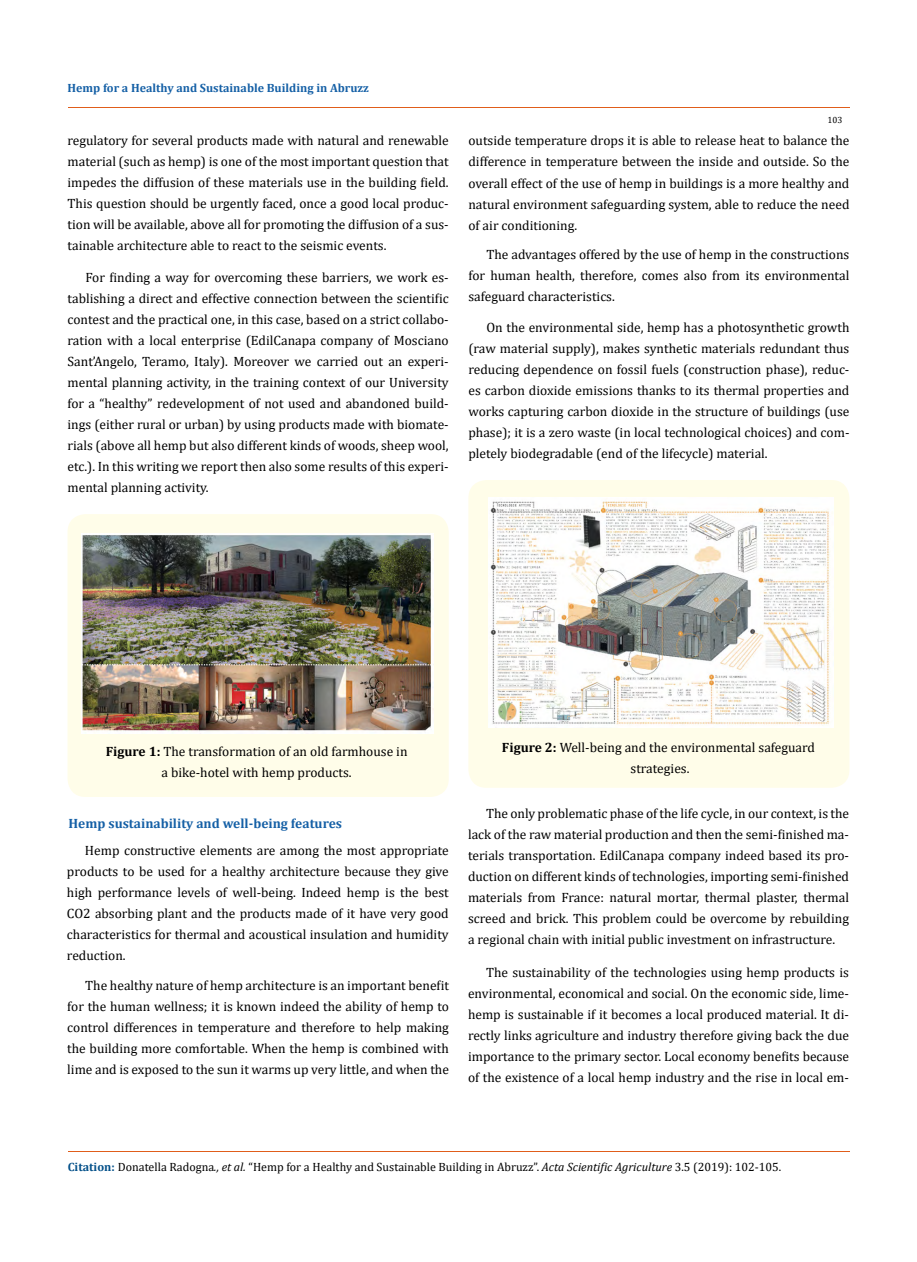
<style>
.page{position:relative;width:917px;height:1262px;background:#fff}
.page>*{position:absolute;margin:0;border:0;box-sizing:border-box;transform-origin:0 0}
.t1{font:13.5px/21px "Cambria";color:#000;text-align:justify}
.t2{font:700 13.5px "Cambria";color:#1560a6}
.t3{font:12px "Cambria";color:#000}
.t4{font:700 12px "Cambria";color:#1560a6}
.t5{font:9px "Cambria";color:#000}
.s1{font-weight:700}
.s2{font-weight:700;color:#035089}
.s3{font-style:italic}
</style>
<div class="page">
<div style="left:68px;top:514px;width:380px;height:283px;background:#fffde9;border-radius:18px"></div>
<img style="left:81px;top:533px;width:352px;height:200px">
<div style="left:468px;top:480px;width:381px;height:308px;background:#fffde9;border-radius:18px"></div>
<img style="left:488px;top:497px;width:345px;height:230px">
<hr style="left:68px;top:108px;width:781px;height:1px;background:#e05d1a">
<hr style="left:68px;top:1151px;width:781px;height:1px;background:#e05d1a">
<p class="t4" style="left:68px;top:79px;width:303px">Hemp for a Healthy and Sustainable Building in Abruzz</p>
<p class="t1" style="left:68px;top:130px;width:383px">regulatory for several products made with natural and renewable material (such as hemp) is one of the most important question that impedes the diffusion of these materials use in the building field.<br>This question should be urgently faced, once a good local produc&shy;tion will be available, above all for promoting the diffusion of a sus&shy;tainable architecture able to react to the seismic events.</p>
<p class="t1" style="left:68px;top:267px;width:383px;text-indent:18px">For finding a way for overcoming these barriers, we work es&shy;tablishing a direct and effective connection between the scientific contest and the practical one, in this case, based on a strict collabo&shy;ration with a local enterprise (EdilCanapa company of Mosciano Sant’Angelo, Teramo, Italy). Moreover we carried out an experi&shy;mental planning activity, in the training context of our University for a “healthy” redevelopment of not used and abandoned build&shy;ings (either rural or urban) by using products made with biomate&shy;rials (above all hemp but also different kinds of woods, sheep wool, etc.). In this writing we report then also some results of this experi&shy;mental planning activity.</p>
<p class="t5" style="left:827px;top:114px;width:16px">103</p>
<p class="t1" style="left:468px;top:130px;width:382px">outside temperature drops it is able to release heat to balance the difference in temperature between the inside and outside. So the overall effect of the use of hemp in buildings is a more healthy and natural environment safeguarding system, able to reduce the need of air conditioning.</p>
<p class="t1" style="left:468px;top:244px;width:382px;text-indent:18px">The advantages offered by the use of hemp in the constructions for human health, therefore, comes also from its environmental safeguard characteristics.</p>
<p class="t1" style="left:468px;top:316px;width:382px;text-indent:18px">On the environmental side, hemp has a photosynthetic growth (raw material supply), makes synthetic materials redundant thus reducing dependence on fossil fuels (construction phase), reduc&shy;es carbon dioxide emissions thanks to its thermal properties and works capturing carbon dioxide in the structure of buildings (use phase); it is a zero waste (in local technological choices) and com&shy;pletely biodegradable (end of the lifecycle) material.</p>
<p class="t1" style="left:106px;top:740px;width:303px;text-align:center"><span class="s1">Figure 1:</span> The transformation of an old farmhouse in a bike-hotel with hemp products.</p>
<p class="t2" style="left:68px;top:814px;width:275px">Hemp sustainability and well-being features</p>
<p class="t1" style="left:67px;top:839px;width:383px;text-indent:18px">Hemp constructive elements are among the most appropriate products to be used for a healthy architecture because they give high performance levels of well-being. Indeed hemp is the best CO2 absorbing plant and the products made of it have very good characteristics for thermal and acoustical insulation and humidity reduction.</p>
<p class="t1" style="left:67px;top:975px;width:383px;text-indent:18px">The healthy nature of hemp architecture is an important benefit for the human wellness; it is known indeed the ability of hemp to control differences in temperature and therefore to help making the building more comfortable. When the hemp is combined with lime and is exposed to the sun it warms up very little, and when the</p>
<p class="t1" style="left:502px;top:736px;width:314px;text-align:center"><span class="s1">Figure 2:</span> Well-being and the environmental safeguard strategies.</p>
<p class="t1" style="left:468px;top:803px;width:382px;text-indent:18px">The only problematic phase of the life cycle, in our context, is the lack of the raw material production and then the semi-finished ma&shy;terials transportation. EdilCanapa company indeed based its pro&shy;duction on different kinds of technologies, importing semi-finished materials from France: natural mortar, thermal plaster, thermal screed and brick. This problem could be overcome by rebuilding a regional chain with initial public investment on infrastructure.</p>
<p class="t1" style="left:468px;top:961px;width:382px;text-indent:18px">The sustainability of the technologies using hemp products is environmental, economical and social. On the economic side, lime&shy;hemp is sustainable if it becomes a local produced material. It di&shy;rectly links agriculture and industry therefore giving back the due importance to the primary sector. Local economy benefits because of the existence of a local hemp industry and the rise in local em-</p>
<p class="t3" style="left:68px;top:1160px;width:715px"><span class="s2">Citation:</span> Donatella Radogna<span class="s3">., et al.</span> “Hemp for a Healthy and Sustainable Building in Abruzz”. <span class="s3">Acta Scientific Agriculture</span> 3.5 (2019): 102-105.</p>
</div>
